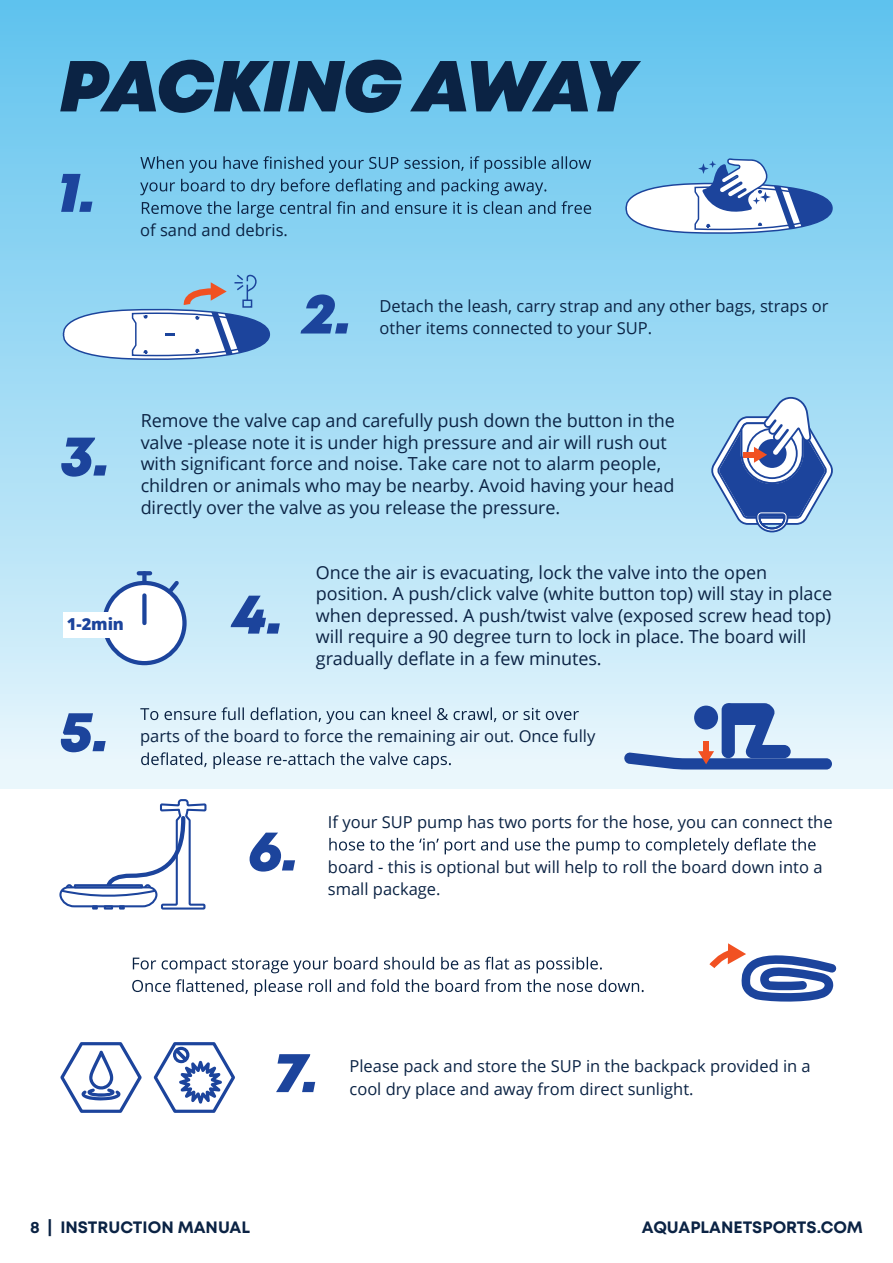
<style>
.page{position:relative;width:893px;height:1263px;background:#fff}
.page>*{position:absolute;margin:0;border:0;box-sizing:border-box;transform-origin:0 0}
.t1{font:italic 900 72px "Mont";letter-spacing:-.045em;color:#0b2344}
.t2{font:italic 900 57px "Mont";color:#1c449c}
.t3{font:18px/21.6px "Open Sans";letter-spacing:-.005em;color:#0b2344}
.t4{font:16.5px/22.5px "Open Sans";color:#0b2344}
.t5{font:700 16.5px "Mont";color:#0b2344}
.t6{font:800 16.5px "Open Sans";color:#1c449c}
</style>
<div class="page">
<div style="left:0;top:0;width:893px;height:789px;background:linear-gradient(to bottom,#5ec2ee,#e9f6fc)"></div>
<svg style="left:140px;top:156px;width:451px;height:17px;background:#68afd2"></svg>
<svg style="left:140px;top:179px;width:406px;height:16px;background:#69adcf"></svg>
<svg style="left:142px;top:201px;width:449px;height:17px;background:#6eb2d3"></svg>
<svg style="left:140px;top:707px;width:439px;height:17px;background:#bbd0dc"></svg>
<svg style="left:141px;top:752px;width:310px;height:17px;background:#c1d0da"></svg>
<svg style="left:329px;top:838px;width:487px;height:16px"></svg>
<svg style="left:133px;top:957px;width:469px;height:16px"></svg>
<svg style="left:132px;top:979px;width:512px;height:17px"></svg>
<svg style="left:620px;top:158px;width:213px;height:79px"></svg>
<svg style="left:709px;top:397px;width:126px;height:136px"></svg>
<svg style="left:57px;top:273px;width:214px;height:90px"></svg>
<div style="left:104px;top:583px;width:80px;height:80px;background:#fff;border-radius:50%"></div>
<div style="left:102px;top:581px;width:85px;height:84px;border:4px solid #1c449c;border-radius:50%"></div>
<div style="left:142px;top:573px;width:5px;height:10px;background:#1c449c"></div>
<svg style="left:139px;top:571px;width:11px;height:4px"></svg>
<div style="left:142px;top:595px;width:5px;height:28px;background:#1c449c"></div>
<svg style="left:164px;top:577px;width:19px;height:21px"></svg>
<div style="left:64px;top:613px;width:70px;height:25px;background:#fff"></div>
<svg style="left:624px;top:703px;width:208px;height:66px;background:#9ab1d5"></svg>
<svg style="left:709px;top:943px;width:128px;height:59px"></svg>
<svg style="left:60px;top:1042px;width:82px;height:71px"></svg>
<svg style="left:154px;top:1042px;width:81px;height:71px"></svg>
<svg style="left:59px;top:786px;width:149px;height:124px"></svg>
<h1 class="t1" style="left:60px;top:40px;width:576px">PACKING AWAY</h1>
<h2 class="t2" style="left:57px;top:155px;width:40px">1.</h2>
<p class="t4" style="left:140px;top:219px;width:149px">of sand and debris.</p>
<h2 class="t2" style="left:302px;top:277px;width:51px">2.</h2>
<p class="t4" style="left:380px;top:294px;width:451px">Detach the leash, carry strap and any other bags, straps or other items connected to your SUP.</p>
<h2 class="t2" style="left:61px;top:419px;width:51px">3.</h2>
<p class="t3" style="left:141px;top:409px;width:536px">Remove the valve cap and carefully push down the button in the valve -please note it is under high pressure and air will rush out with significant force and noise. Take care not to alarm people, children or animals who may be nearby. Avoid having your head directly over the valve as you release the pressure.</p>
<p class="t6" style="left:67px;top:612px;width:59px">1-2min</p>
<h2 class="t2" style="left:60px;top:694px;width:50px">5.</h2>
<h2 class="t2" style="left:232px;top:577px;width:53px">4.</h2>
<p class="t3" style="left:316px;top:561px;width:518px">Once the air is evacuating, lock the valve into the open position. A push/click valve (white button top) will stay in place when depressed. A push/twist valve (exposed screw head top) will require a 90 degree turn to lock in place. The board will gradually deflate in a few minutes.</p>
<p class="t4" style="left:140px;top:725px;width:457px">parts of the board to force the remaining air out. Once fully</p>
<h2 class="t2" style="left:249px;top:814px;width:51px">6.</h2>
<p class="t4" style="left:328px;top:810px;width:506px">If your SUP pump has two ports for the hose, you can connect the</p>
<p class="t4" style="left:328px;top:855px;width:496px">board - this is optional but will help to roll the board down into a small package.</p>
<h2 class="t2" style="left:274px;top:1035px;width:46px">7.</h2>
<p class="t4" style="left:349px;top:1054px;width:463px">Please pack and store the SUP in the backpack provided in a cool dry place and away from direct sunlight.</p>
<p class="t5" style="left:30px;top:1216px;width:221px">8 | INSTRUCTION MANUAL</p>
<p class="t5" style="left:642px;top:1216px;width:223px">AQUAPLANETSPORTS.COM</p>
</div>
